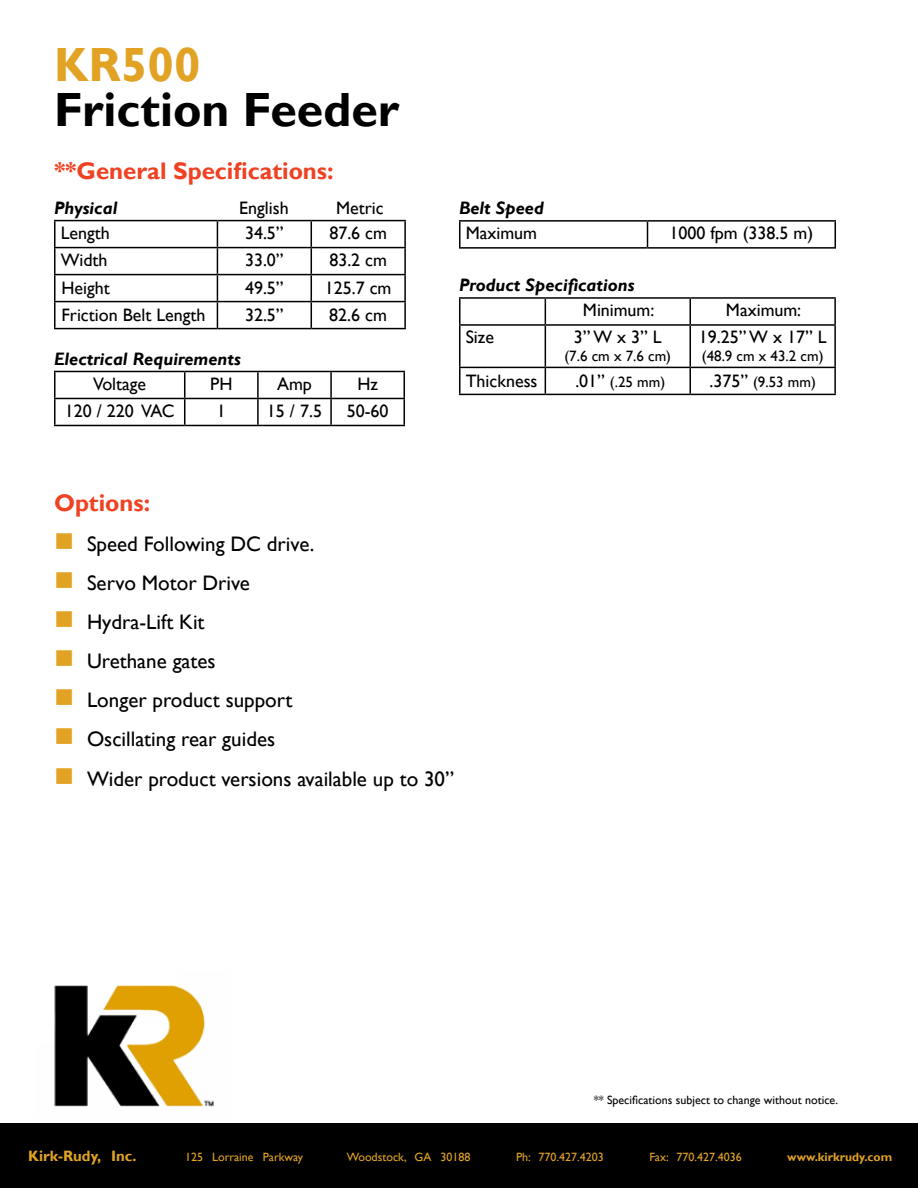
<style>
.page{position:relative;width:918px;height:1188px;background:#fff}
.page>*{position:absolute;margin:0;border:0;box-sizing:border-box;transform-origin:0 0}
.t1{font:700 48px "Gill Sans";color:#000}
.t2{font:700 48px "Gill Sans";color:#e2a325}
.t3{font:700 24px "Gill Sans";color:#ef4223}
.t4{font:21px "Gill Sans";color:#000}
.t5{font:18px "Gill Sans";color:#000}
.t6{font:italic 700 18px "Gill Sans";color:#000}
.t7{font:15px "Gill Sans";color:#000}
.t8{font:700 15px "Gill Sans";color:#e2a325}
.t9{font:12px "Gill Sans";color:#e2a325}
.t10{font:12px "Gill Sans";color:#000}
.t11{font:700 12px "Gill Sans";color:#e2a325}
.s1{font-size:18px}
.s2{color:#e2a325}
</style>
<div class="page">
<img style="left:54px;top:985px;width:160px;height:122px">
<div style="left:0;top:1123px;width:918px;height:65px;background:#000"></div>
<hr style="left:54px;top:220px;width:163px;height:1px;background:#000">
<hr style="left:54px;top:221px;width:2px;height:26px;background:#000">
<hr style="left:217px;top:220px;width:94px;height:1px;background:#000">
<hr style="left:311px;top:220px;width:95px;height:1px;background:#000">
<hr style="left:404px;top:221px;width:2px;height:26px;background:#000">
<hr style="left:54px;top:247px;width:163px;height:1px;background:#000">
<hr style="left:54px;top:248px;width:2px;height:26px;background:#000">
<hr style="left:217px;top:247px;width:94px;height:1px;background:#000">
<hr style="left:311px;top:247px;width:95px;height:1px;background:#000">
<hr style="left:404px;top:248px;width:2px;height:26px;background:#000">
<hr style="left:54px;top:274px;width:163px;height:1px;background:#000">
<hr style="left:54px;top:275px;width:2px;height:26px;background:#000">
<hr style="left:217px;top:274px;width:94px;height:1px;background:#000">
<hr style="left:311px;top:274px;width:95px;height:1px;background:#000">
<hr style="left:404px;top:275px;width:2px;height:26px;background:#000">
<hr style="left:54px;top:301px;width:163px;height:1px;background:#000">
<hr style="left:54px;top:302px;width:2px;height:26px;background:#000">
<hr style="left:217px;top:301px;width:94px;height:1px;background:#000">
<svg style="left:217px;top:221px;width:1px;height:107px"></svg>
<hr style="left:311px;top:301px;width:95px;height:1px;background:#000">
<svg style="left:311px;top:221px;width:1px;height:107px"></svg>
<hr style="left:404px;top:302px;width:2px;height:26px;background:#000">
<hr style="left:54px;top:328px;width:163px;height:1px;background:#000">
<hr style="left:217px;top:328px;width:94px;height:1px;background:#000">
<hr style="left:311px;top:328px;width:95px;height:1px;background:#000">
<hr style="left:54px;top:371px;width:131px;height:1px;background:#000">
<hr style="left:54px;top:372px;width:2px;height:26px;background:#000">
<hr style="left:185px;top:371px;width:73px;height:1px;background:#000">
<hr style="left:258px;top:371px;width:73px;height:1px;background:#000">
<hr style="left:257px;top:372px;width:2px;height:26px;background:#000">
<hr style="left:331px;top:371px;width:74px;height:1px;background:#000">
<hr style="left:330px;top:372px;width:2px;height:26px;background:#000">
<hr style="left:54px;top:398px;width:131px;height:1px;background:#000">
<hr style="left:54px;top:399px;width:2px;height:26px;background:#000">
<hr style="left:185px;top:398px;width:73px;height:1px;background:#000">
<svg style="left:184px;top:372px;width:1px;height:53px"></svg>
<hr style="left:258px;top:398px;width:73px;height:1px;background:#000">
<hr style="left:257px;top:399px;width:2px;height:26px;background:#000">
<hr style="left:331px;top:398px;width:74px;height:1px;background:#000">
<hr style="left:330px;top:399px;width:2px;height:26px;background:#000">
<svg style="left:404px;top:372px;width:1px;height:53px"></svg>
<hr style="left:54px;top:425px;width:131px;height:1px;background:#000">
<hr style="left:185px;top:425px;width:73px;height:1px;background:#000">
<hr style="left:258px;top:425px;width:73px;height:1px;background:#000">
<hr style="left:331px;top:425px;width:74px;height:1px;background:#000">
<hr style="left:459px;top:220px;width:189px;height:2px;background:#000">
<svg style="left:459px;top:222px;width:1px;height:25px"></svg>
<hr style="left:648px;top:220px;width:188px;height:2px;background:#000">
<svg style="left:647px;top:222px;width:1px;height:25px"></svg>
<svg style="left:835px;top:222px;width:1px;height:25px"></svg>
<hr style="left:459px;top:247px;width:189px;height:2px;background:#000">
<hr style="left:648px;top:247px;width:188px;height:2px;background:#000">
<hr style="left:459px;top:297px;width:86px;height:2px;background:#000">
<svg style="left:459px;top:299px;width:1px;height:25px"></svg>
<hr style="left:545px;top:297px;width:145px;height:2px;background:#000">
<svg style="left:545px;top:299px;width:1px;height:25px"></svg>
<hr style="left:690px;top:297px;width:146px;height:2px;background:#000">
<hr style="left:689px;top:299px;width:2px;height:25px;background:#000">
<hr style="left:834px;top:299px;width:2px;height:25px;background:#000">
<hr style="left:459px;top:324px;width:86px;height:2px;background:#000">
<hr style="left:459px;top:326px;width:1px;height:41px;background:#000">
<hr style="left:545px;top:324px;width:145px;height:2px;background:#000">
<hr style="left:545px;top:326px;width:1px;height:41px;background:#000">
<hr style="left:690px;top:324px;width:146px;height:2px;background:#000">
<hr style="left:689px;top:326px;width:2px;height:41px;background:#000">
<hr style="left:834px;top:326px;width:2px;height:41px;background:#000">
<hr style="left:459px;top:367px;width:86px;height:1px;background:#000">
<svg style="left:459px;top:368px;width:1px;height:26px"></svg>
<hr style="left:545px;top:367px;width:145px;height:1px;background:#000">
<svg style="left:545px;top:368px;width:1px;height:26px"></svg>
<hr style="left:690px;top:367px;width:146px;height:1px;background:#000">
<hr style="left:689px;top:368px;width:2px;height:26px;background:#000">
<hr style="left:834px;top:368px;width:2px;height:26px;background:#000">
<hr style="left:459px;top:394px;width:86px;height:1px;background:#000">
<hr style="left:545px;top:394px;width:145px;height:1px;background:#000">
<hr style="left:690px;top:394px;width:146px;height:1px;background:#000">
<h1 class="t2" style="left:54px;top:36px;width:148px">KR500</h1>
<h1 class="t1" style="left:54px;top:81px;width:347px">Friction Feeder</h1>
<h2 class="t3" style="left:54px;top:156px;width:281px">**General Specifications:</h2>
<p class="t6" style="left:54px;top:197px;width:65px">Physical</p>
<p class="t5" style="left:239px;top:197px;width:51px">English</p>
<p class="t5" style="left:336px;top:197px;width:49px">Metric</p>
<p class="t5" style="left:61px;top:222px;width:51px">Length</p>
<p class="t5" style="left:245px;top:222px;width:40px">34.5”</p>
<p class="t5" style="left:329px;top:222px;width:59px">87.6 cm</p>
<p class="t5" style="left:61px;top:249px;width:48px">Width</p>
<p class="t5" style="left:245px;top:249px;width:40px">33.0”</p>
<p class="t5" style="left:329px;top:249px;width:59px">83.2 cm</p>
<p class="t5" style="left:61px;top:278px;width:50px">Height</p>
<p class="t5" style="left:245px;top:277px;width:40px">49.5”</p>
<p class="t5" style="left:325px;top:277px;width:68px">125.7 cm</p>
<p class="t5" style="left:61px;top:305px;width:146px">Friction Belt Length</p>
<p class="t5" style="left:245px;top:304px;width:40px">32.5”</p>
<p class="t5" style="left:329px;top:304px;width:59px">82.6 cm</p>
<p class="t6" style="left:54px;top:348px;width:188px">Electrical Requirements</p>
<p class="t5" style="left:93px;top:373px;width:54px">Voltage</p>
<p class="t5" style="left:210px;top:373px;width:24px">PH</p>
<p class="t5" style="left:277px;top:373px;width:36px">Amp</p>
<p class="t5" style="left:357px;top:373px;width:22px">Hz</p>
<p class="t5" style="left:65px;top:400px;width:111px">120 / 220 VAC</p>
<p class="t5" style="left:217px;top:400px;width:10px">1</p>
<p class="t5" style="left:267px;top:400px;width:57px">15 / 7.5</p>
<p class="t5" style="left:347px;top:400px;width:43px">50-60</p>
<p class="t6" style="left:459px;top:198px;width:86px">Belt Speed</p>
<p class="t5" style="left:466px;top:223px;width:73px">Maximum</p>
<p class="t5" style="left:669px;top:223px;width:145px">1000 fpm (338.5 m)</p>
<p class="t6" style="left:459px;top:275px;width:177px">Product Specifications</p>
<p class="t5" style="left:583px;top:300px;width:73px">Minimum:</p>
<p class="t5" style="left:726px;top:300px;width:77px">Maximum:</p>
<p class="t5" style="left:466px;top:327px;width:30px">Size</p>
<p class="t5" style="left:574px;top:327px;width:89px">3” W x 3” L</p>
<p class="t7" style="left:564px;top:348px;width:108px">(7.6 cm x 7.6 cm)</p>
<p class="t5" style="left:699px;top:327px;width:129px">19.25” W x 17” L</p>
<p class="t7" style="left:702px;top:348px;width:123px">(48.9 cm x 43.2 cm)</p>
<p class="t5" style="left:466px;top:371px;width:73px">Thickness</p>
<p class="t7" style="left:575px;top:373px;width:91px"><span class="s1">.01”</span> (.25 mm)</p>
<p class="t7" style="left:709px;top:373px;width:108px"><span class="s1">.375”</span> (9.53 mm)</p>
<h2 class="t3" style="left:54px;top:489px;width:98px">Options:</h2>
<p class="t4" style="left:54px;top:531px;width:262px"><span class="s2">■</span> Speed Following DC drive.</p>
<p class="t4" style="left:54px;top:570px;width:198px"><span class="s2">■</span> Servo Motor Drive</p>
<p class="t4" style="left:54px;top:610px;width:152px"><span class="s2">■</span> Hydra-Lift Kit</p>
<p class="t4" style="left:54px;top:649px;width:163px"><span class="s2">■</span> Urethane gates</p>
<p class="t4" style="left:54px;top:688px;width:240px"><span class="s2">■</span> Longer product support</p>
<p class="t4" style="left:54px;top:727px;width:223px"><span class="s2">■</span> Oscillating rear guides</p>
<p class="t4" style="left:54px;top:766px;width:402px"><span class="s2">■</span> Wider product versions available up to 30”</p>
<p class="t10" style="left:594px;top:1093px;width:246px">** Specifications subject to change without notice.</p>
<p class="t8" style="left:28px;top:1147px;width:110px">Kirk-Rudy, Inc.</p>
<p class="t9" style="left:185px;top:1150px;width:119px">125 Lorraine Parkway</p>
<p class="t9" style="left:347px;top:1150px;width:125px">Woodstock, GA 30188</p>
<p class="t9" style="left:516px;top:1150px;width:89px">Ph: 770.427.4203</p>
<p class="t9" style="left:649px;top:1150px;width:94px">Fax: 770.427.4036</p>
<p class="t11" style="left:787px;top:1150px;width:106px">www.kirkrudy.com</p>
</div>
